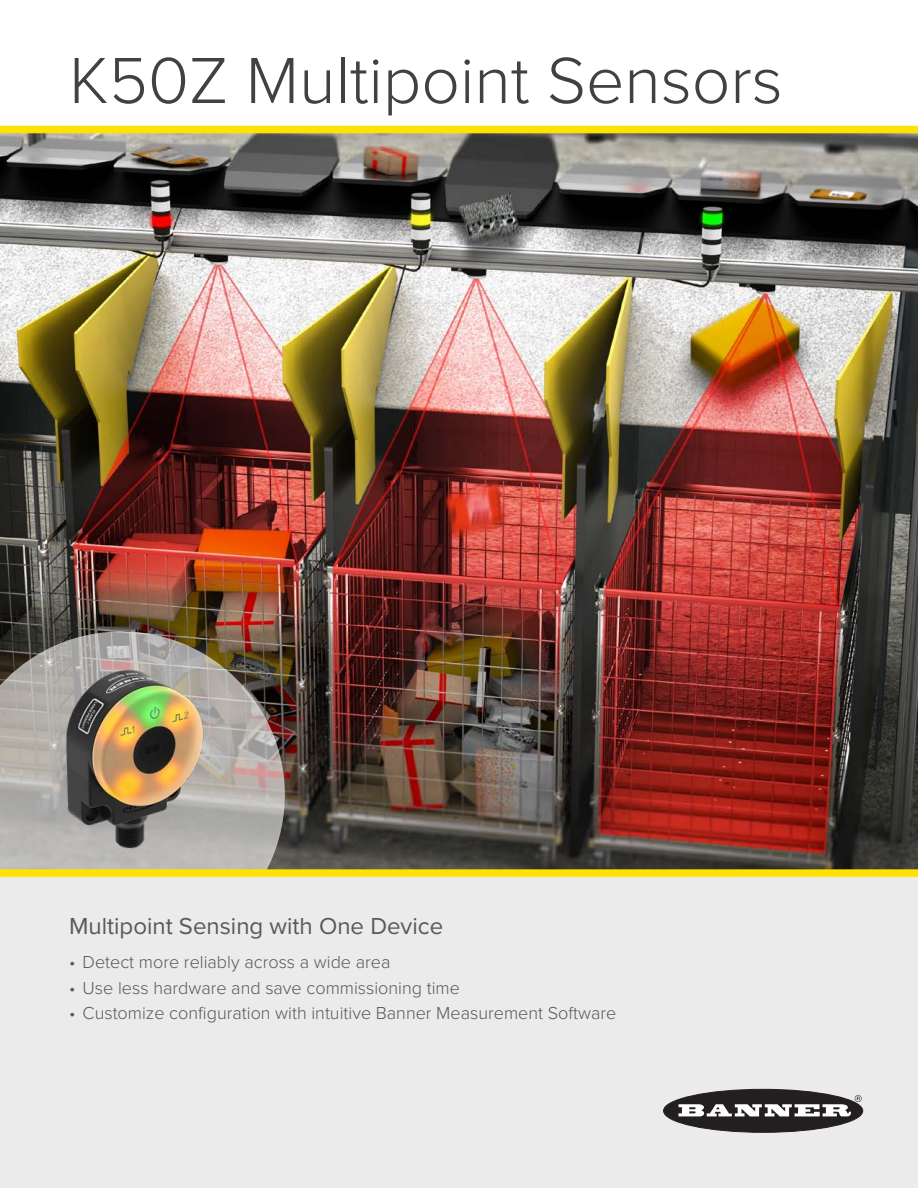
<style>
.page{position:relative;width:918px;height:1188px;background:#fff}
.page>*{position:absolute;margin:0;border:0;box-sizing:border-box;transform-origin:0 0}
.t1{font:300 67.5px "Proxima Nova";color:#414042}
.t2{font:24px "Proxima Nova";color:#58595b}
.t3{font:300 18px "Proxima Nova";color:#58595b}
</style>
<div class="page">
<img style="left:0;top:133px;width:918px;height:736px">
<svg style="left:0;top:632px;width:285px;height:237px;background:#9d9791"></svg>
<div style="left:0;top:873px;width:918px;height:315px;background:#ebebec"></div>
<div style="left:0;top:869px;width:918px;height:8px;background:#ffe300"></div>
<div style="left:0;top:126px;width:918px;height:7px;background:#ffe300"></div>
<div style="left:664px;top:1089px;width:199px;height:43px;background:#231f20;border-radius:50%"></div>
<div style="left:663px;top:1089px;width:200px;height:44px;border:1px solid #231f20;border-radius:50%"></div>
<svg style="left:678px;top:1095px;width:184px;height:21px"></svg>
<img style="left:53px;top:651px;width:160px;height:206px">
<h1 class="t1" style="left:69px;top:30px;width:715px">K50Z Multipoint Sensors</h1>
<h2 class="t2" style="left:69px;top:908px;width:376px">Multipoint Sensing with One Device</h2>
<p class="t3" style="left:69px;top:949px;width:323px">• Detect more reliably across a wide area</p>
<p class="t3" style="left:69px;top:974px;width:392px">• Use less hardware and save commissioning time</p>
<p class="t3" style="left:69px;top:999px;width:549px">• Customize configuration with intuitive Banner Measurement Software</p>
</div>
